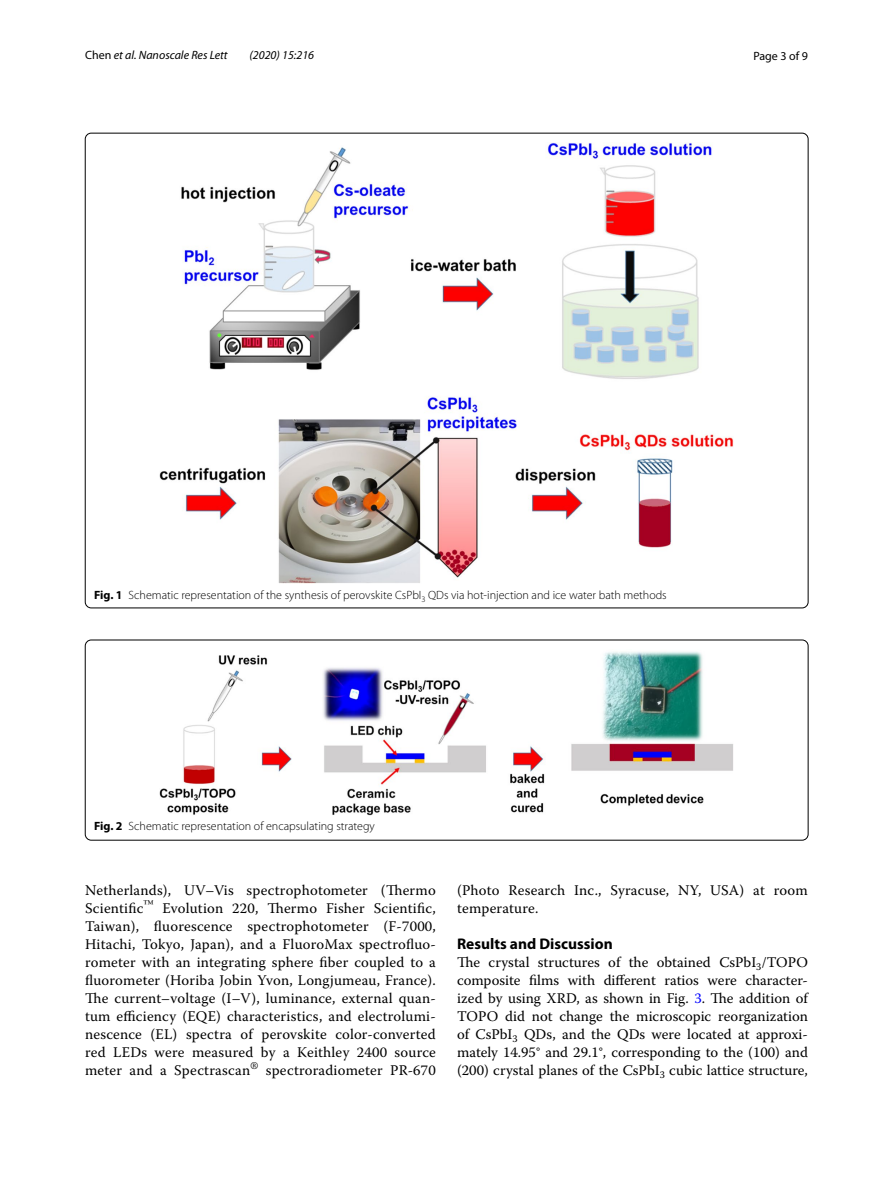
<style>
.page{position:relative;width:893px;height:1187px;background:#fff}
.page>*{position:absolute;margin:0;border:0;box-sizing:border-box;transform-origin:0 0}
.t1{font:700 15.45px "Myriad Pro";color:#000}
.t2{font:14.7px/18px "Warnock Pro";letter-spacing:.015em;color:#000;text-align:justify}
.t3{font:300 12px "Myriad Pro";color:#000}
.t4{font:italic 12px "Myriad Pro";color:#000}
.t5{font:12px "Myriad Pro";color:#000}
.s1{font-style:normal}
.s2{font-weight:700}
.s3{color:#00f}
</style>
<div class="page">
<img style="left:160px;top:142px;width:574px;height:441px">
<img style="left:160px;top:651px;width:573px;height:164px">
<div style="left:85px;top:639px;width:723px;height:201px;border:1px solid #000;border-radius:6px"></div>
<p class="t4" style="left:85px;top:48px;width:144px"><span class="s1">Chen</span> et al. Nanoscale Res Lett</p>
<p class="t4" style="left:249px;top:48px;width:66px">(2020) 15:216</p>
<p class="t5" style="left:753px;top:48px;width:56px">Page 3 of 9</p>
<p class="t3" style="left:94px;top:588px;width:574px"><span class="s2">Fig. 1</span> Schematic representation of the synthesis of perovskite CsPbI<sub>3</sub> QDs via hot-injection and ice water bath methods</p>
<p class="t3" style="left:94px;top:819px;width:282px"><span class="s2">Fig. 2</span> Schematic representation of encapsulating strategy</p>
<p class="t2" style="left:85px;top:880px;width:352px">Netherlands), UV–Vis spectrophotometer (Thermo Scientific<sup>™</sup> Evolution 220, Thermo Fisher Scientific, Taiwan), fluorescence spectrophotometer (F-7000, Hitachi, Tokyo, Japan), and a FluoroMax spectrofluo&shy;rometer with an integrating sphere fiber coupled to a fluorometer (Horiba Jobin Yvon, Longjumeau, France).<br>The current–voltage (I–V), luminance, external quan&shy;tum efficiency (EQE) characteristics, and electrolumi&shy;nescence (EL) spectra of perovskite color-converted red LEDs were measured by a Keithley 2400 source meter and a Spectrascan<sup>®</sup> spectroradiometer PR-670</p>
<p class="t2" style="left:457px;top:880px;width:352px">(Photo Research Inc., Syracuse, NY, USA) at room temperature.</p>
<p class="t1" style="left:457px;top:933px;width:157px">Results and Discussion</p>
<p class="t2" style="left:457px;top:952px;width:352px">The crystal structures of the obtained CsPbI<sub>3</sub>/TOPO composite films with different ratios were character&shy;ized by using XRD, as shown in Fig. <span class="s3">3</span>. The addition of TOPO did not change the microscopic reorganization of CsPbI<sub>3</sub> QDs, and the QDs were located at approxi&shy;mately 14.95° and 29.1°, corresponding to the (100) and (200) crystal planes of the CsPbI<sub>3</sub> cubic lattice structure,</p>
</div>
